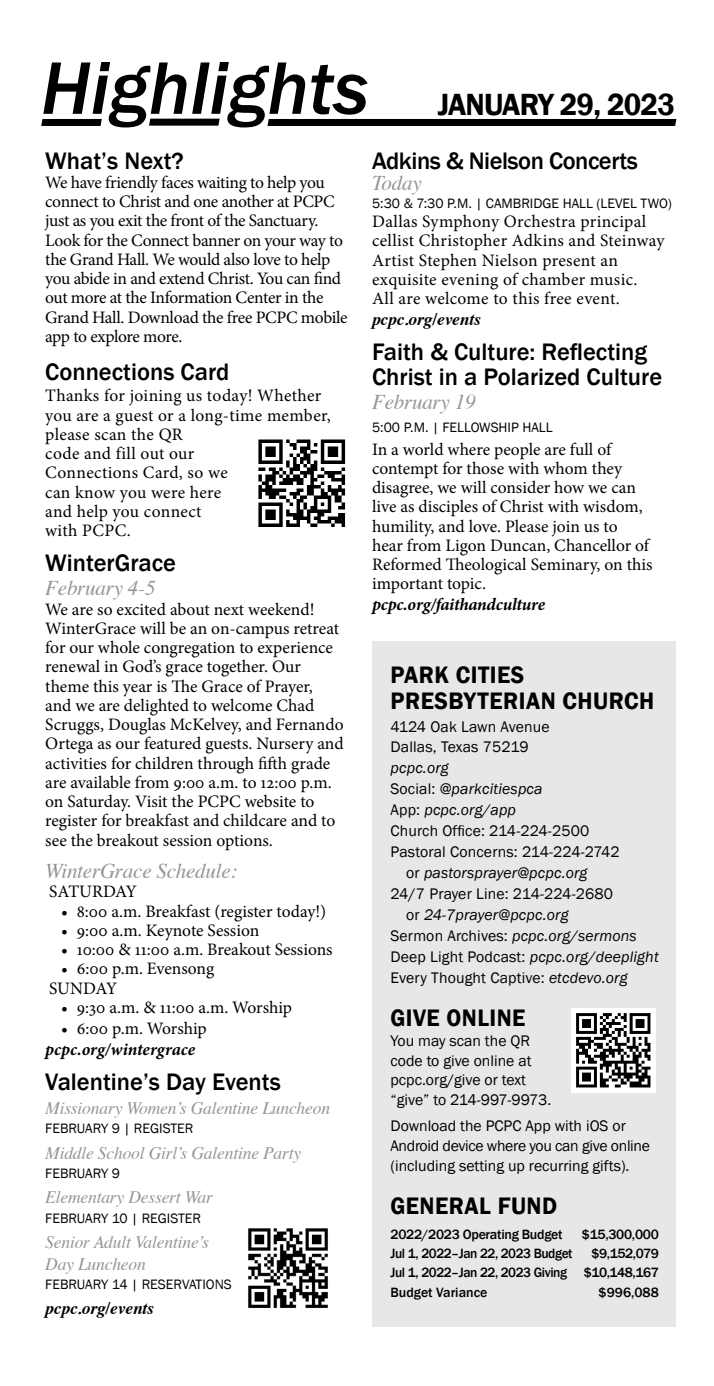
<style>
.page{position:relative;width:714px;height:1386px;background:#fff}
.page>*{position:absolute;margin:0;border:0;box-sizing:border-box;transform-origin:0 0}
.t1{font:italic 500 77px "Franklin Gothic";color:#000}
.t2{font:600 31.5px "Franklin Gothic";letter-spacing:-.025em;color:#000;scale:.95 1}
.t3{font:500 24.5px/24.5px "Franklin Gothic";color:#000}
.t4{font:600 24.5px/26.2px "Franklin Gothic";letter-spacing:.02em;color:#000;scale:.95 1}
.t5{font:500 24.5px "Franklin Gothic";letter-spacing:-.02em;color:#000}
.t6{font:italic 21px "Times";letter-spacing:-.01em;color:#939598}
.t7{font:17.5px/19.2px "Minion Pro";color:#000}
.t8{font:17.5px/19.2px "Minion Pro";letter-spacing:-.025em;color:#000}
.t9{font:italic 17.5px/21.9px "Times";letter-spacing:-.01em;color:#939598}
.t10{font:italic 700 17.5px "Minion Pro";letter-spacing:-.01em;color:#000}
.t11{font:italic 700 17.5px "Times";letter-spacing:-.01em;color:#000}
.t12{font:15.75px/19.9px "Franklin Gothic";color:#000}
.t13{font:italic 15.75px "Franklin Gothic";letter-spacing:.01em;color:#000}
.t14{font:14px "Franklin Gothic";color:#000}
.t15{font:500 13.83px/19.2px "Franklin Gothic";letter-spacing:-.03em;color:#000;text-align:justify}
.s1{font-style:normal}
.s2{font-style:italic}
</style>
<div class="page">
<div style="left:372px;top:642px;width:303px;height:685px;background:#e6e7e8"></div>
<img style="left:258px;top:439px;width:88px;height:88px">
<div style="left:42px;top:119px;width:59px;height:7px;background:#000"></div>
<div style="left:150px;top:119px;width:69px;height:7px;background:#000"></div>
<div style="left:268px;top:119px;width:408px;height:7px;background:#000"></div>
<img style="left:248px;top:1228px;width:80px;height:80px">
<img style="left:572px;top:1008px;width:83px;height:84px">
<h1 class="t1" style="left:41px;top:41px;width:329px">Highlights</h1>
<h3 class="t3" style="left:45px;top:148px;width:140px">What’s Next?</h3>
<p class="t8" style="left:45px;top:173px;width:304px">We have friendly faces waiting to help you connect to Christ and one another at PCPC just as you exit the front of the Sanctuary.<br>Look for the Connect banner on your way to the Grand Hall. We would also love to help you abide in and extend Christ. You can find out more at the Information Center in the Grand Hall. Download the free PCPC mobile app to explore more.</p>
<h3 class="t3" style="left:45px;top:359px;width:186px">Connections Card</h3>
<p class="t7" style="left:45px;top:386px;width:287px">Thanks for joining us today! Whether you are a guest or a long-time member, please scan the QR<br>code and fill out our<br>Connections Card, so we<br>can know you were here<br>and help you connect<br>with PCPC.</p>
<h3 class="t3" style="left:45px;top:551px;width:132px">WinterGrace</h3>
<p class="t6" style="left:45px;top:570px;width:112px">February 4-5</p>
<p class="t7" style="left:45px;top:600px;width:300px">We are so excited about next weekend!<br>WinterGrace will be an on-campus retreat for our whole congregation to experience renewal in God’s grace together. Our theme this year is The Grace of Prayer,<br>and we are delighted to welcome Chad Scruggs, Douglas McKelvey, and Fernando Ortega as our featured guests. Nursery and activities for children through fifth grade are available from 9:00 a.m. to 12:00 p.m. on Saturday. Visit the PCPC website to register for breakfast and childcare and to see the breakout session options.</p>
<p class="t6" style="left:45px;top:853px;width:194px">WinterGrace Schedule:</p>
<p class="t7" style="left:49px;top:882px;width:89px">SATURDAY</p>
<p class="t7" style="left:61px;top:901px;width:267px">• 8:00 a.m. Breakfast (register today!)</p>
<p class="t7" style="left:61px;top:921px;width:200px">• 9:00 a.m. Keynote Session</p>
<p class="t7" style="left:61px;top:940px;width:273px">• 10:00 &amp; 11:00 a.m. Breakout Sessions</p>
<p class="t7" style="left:49px;top:959px;width:167px;text-indent:12px">• 6:00 p.m. Evensong<br>SUNDAY</p>
<p class="t7" style="left:61px;top:998px;width:233px">• 9:30 a.m. &amp; 11:00 a.m. Worship</p>
<p class="t7" style="left:61px;top:1019px;width:147px">• 6:00 p.m. Worship</p>
<p class="t10" style="left:45px;top:1037px;width:151px">pcpc.org/wintergrace</p>
<h3 class="t3" style="left:45px;top:1070px;width:237px">Valentine’s Day Events</h3>
<p class="t9" style="left:45px;top:1096px;width:286px">Missionary Women’s Galentine Luncheon</p>
<p class="t14" style="left:45px;top:1120px;width:150px">FEBRUARY 9 | REGISTER</p>
<p class="t9" style="left:45px;top:1141px;width:258px">Middle School Girl’s Galentine Party</p>
<p class="t14" style="left:45px;top:1164px;width:76px">FEBRUARY 9</p>
<p class="t9" style="left:45px;top:1186px;width:169px">Elementary Dessert War</p>
<p class="t14" style="left:45px;top:1209px;width:157px">FEBRUARY 10 | REGISTER</p>
<p class="t9" style="left:45px;top:1230px;width:165px">Senior Adult Valentine’s<br>Day Luncheon</p>
<p class="t14" style="left:45px;top:1276px;width:188px">FEBRUARY 14 | RESERVATIONS</p>
<p class="t11" style="left:45px;top:1292px;width:110px">pcpc.org/events</p>
<h2 class="t2" style="left:438px;top:85px;width:251px">JANUARY 29, 2023</h2>
<h3 class="t5" style="left:372px;top:145px;width:267px">Adkins &amp; Nielson Concerts</h3>
<p class="t6" style="left:372px;top:165px;width:51px">Today</p>
<p class="t14" style="left:372px;top:195px;width:301px">5:30 &amp; 7:30 P.M. | CAMBRIDGE HALL (LEVEL TWO)</p>
<p class="t7" style="left:372px;top:212px;width:294px">Dallas Symphony Orchestra principal cellist Christopher Adkins and Steinway Artist Stephen Nielson present an exquisite evening of chamber music.<br>All are welcome to this free event.</p>
<p class="t11" style="left:372px;top:303px;width:110px">pcpc.org/events</p>
<h3 class="t3" style="left:372px;top:340px;width:292px">Faith &amp; Culture: Reflecting<br>Christ in a Polarized Culture</h3>
<p class="t6" style="left:372px;top:384px;width:105px">February 19</p>
<p class="t14" style="left:372px;top:418px;width:182px">5:00 P.M. | FELLOWSHIP HALL</p>
<p class="t7" style="left:372px;top:439px;width:282px">In a world where people are full of contempt for those with whom they disagree, we will consider how we can live as disciples of Christ with wisdom, humility, and love. Please join us to hear from Ligon Duncan, Chancellor of Reformed Theological Seminary, on this important topic.</p>
<p class="t10" style="left:372px;top:592px;width:174px">pcpc.org/faithandculture</p>
<h3 class="t4" style="left:391px;top:662px;width:279px">PARK CITIES<br>PRESBYTERIAN CHURCH</h3>
<p class="t12" style="left:391px;top:717px;width:161px">4124 Oak Lawn Avenue<br>Dallas, Texas 75219</p>
<p class="t13" style="left:391px;top:758px;width:60px">pcpc.org</p>
<p class="t13" style="left:391px;top:779px;width:154px"><span class="s1">Social:</span> @parkcitiespca</p>
<p class="t13" style="left:391px;top:800px;width:127px"><span class="s1">App:</span> pcpc.org/app</p>
<p class="t12" style="left:391px;top:821px;width:200px">Church Office: 214-224-2500</p>
<p class="t12" style="left:391px;top:842px;width:231px">Pastoral Concerns: 214-224-2742</p>
<p class="t13" style="left:406px;top:863px;width:183px"><span class="s1">or</span> pastorsprayer@pcpc.org</p>
<p class="t12" style="left:391px;top:884px;width:224px">24/7 Prayer Line: 214-224-2680</p>
<p class="t13" style="left:406px;top:905px;width:164px"><span class="s1">or</span> 24-7prayer@pcpc.org</p>
<p class="t13" style="left:391px;top:926px;width:248px"><span class="s1">Sermon Archives:</span> pcpc.org/sermons</p>
<p class="t13" style="left:391px;top:947px;width:270px"><span class="s1">Deep Light Podcast:</span> pcpc.org/deeplight</p>
<p class="t12" style="left:391px;top:968px;width:239px">Every Thought Captive: <span class="s2">etcdevo.org</span></p>
<h3 class="t4" style="left:391px;top:1005px;width:144px">GIVE ONLINE</h3>
<p class="t12" style="left:391px;top:1031px;width:162px">You may scan the QR code to give online at pcpc.org/give or text “give” to 214-997-9973.</p>
<p class="t12" style="left:391px;top:1116px;width:261px">Download the PCPC App with iOS or<br>Android device where you can give online (including setting up recurring gifts).</p>
<h3 class="t4" style="left:391px;top:1193px;width:177px">GENERAL FUND</h3>
<p class="t15" style="left:391px;top:1225px;width:174px">2022/2023 Operating Budget</p>
<p class="t15" style="left:582px;top:1225px;width:79px">$15,300,000</p>
<p class="t15" style="left:391px;top:1244px;width:184px">Jul 1, 2022–Jan 22, 2023 Budget</p>
<p class="t15" style="left:391px;top:1244px;width:270px;text-indent:201px">$9,152,079<br>Jul 1, 2022–Jan 22, 2023 Giving $10,148,167<br>Budget Variance</p>
<p class="t15" style="left:599px;top:1283px;width:62px">$996,088</p>
</div>
